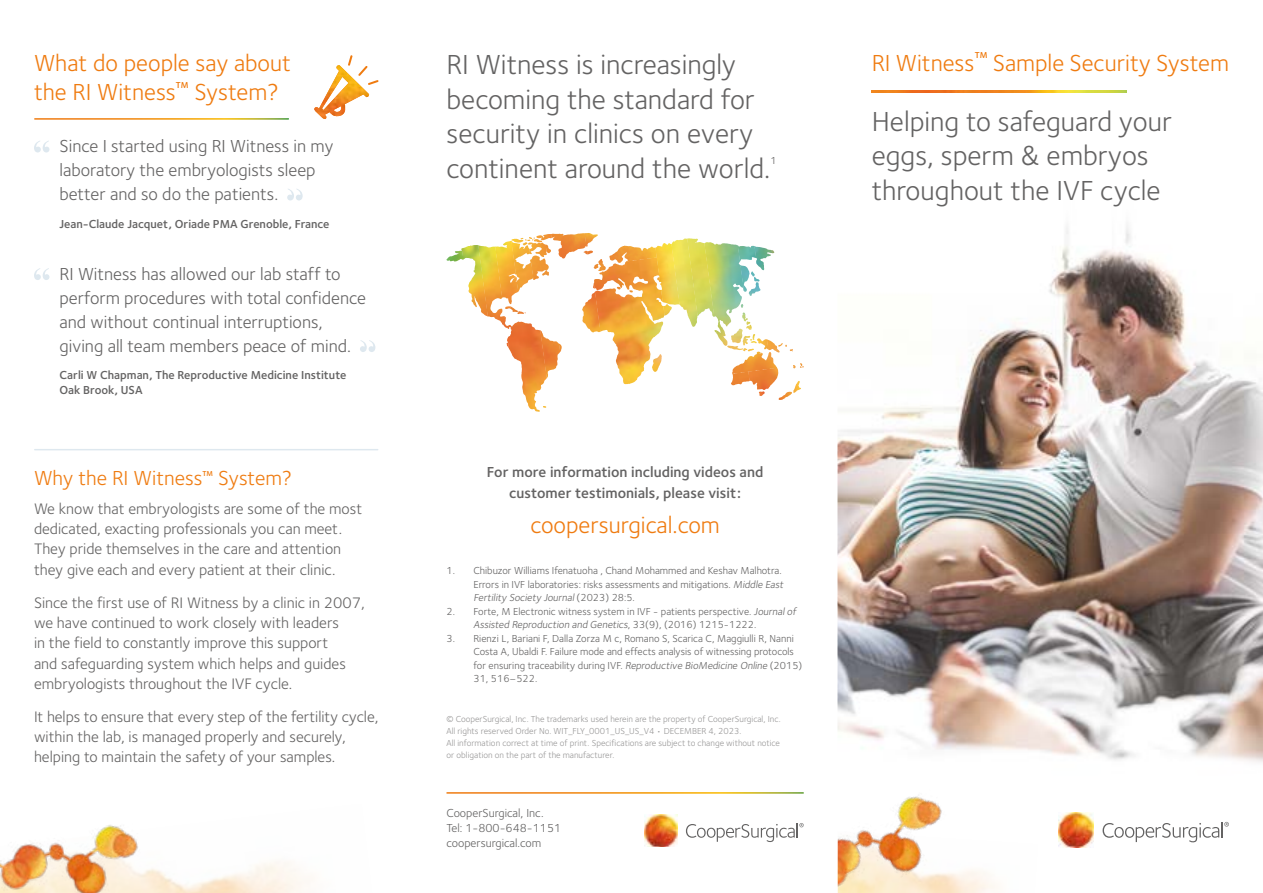
<style>
.page{position:relative;width:1263px;height:893px;background:#fff}
.page>*{position:absolute;margin:0;border:0;box-sizing:border-box;transform-origin:0 0}
.t1{font:28.5px/34.5px "Foundry Sterling";color:#646363}
.t2{font:24px/28.8px "Foundry Sterling";color:#ef7b10}
.t3{font:21px "Foundry Sterling";color:#ef7b10}
.t4{font:18px/24px "Foundry Sterling";color:#646363}
.t5{font:15.75px/20.2px "Foundry Sterling";color:#646363}
.t6{font:600 15px/21px "Foundry Sterling";color:#646363;text-align:center}
.t7{font:600 12px/14.4px "Foundry Sterling";color:#646363}
.t8{font:12px/15px "Foundry Sterling";color:#646363}
.t9{font:10.5px/13.5px "Foundry Sterling";color:#646363}
.t10{font:9px/12px "Foundry Sterling";color:#989797}
.t11{font:600 9px "Foundry Sterling";color:#ef7b10}
.t12{font:600 7.5px "Foundry Sterling";color:#ef7b10}
.s1{font-style:italic}
</style>
<div class="page">
<img style="left:838px;top:225px;width:425px;height:537px">
<img style="left:0;top:824px;width:155px;height:69px">
<img style="left:838px;top:796px;width:131px;height:97px">
<img style="left:872px;top:90px;width:255px;height:3px">
<svg style="left:314px;top:55px;width:65px;height:64px"></svg>
<hr style="left:35px;top:449px;width:343px;height:1px;background:#dee8ef">
<svg style="left:34px;top:141px;width:15px;height:11px"></svg>
<svg style="left:287px;top:189px;width:16px;height:11px"></svg>
<svg style="left:360px;top:340px;width:15px;height:12px"></svg>
<svg style="left:34px;top:268px;width:15px;height:12px"></svg>
<svg style="left:1102px;top:822px;width:127px;height:20px"></svg>
<img style="left:1058px;top:812px;width:35px;height:35px">
<svg style="left:686px;top:823px;width:118px;height:19px"></svg>
<img style="left:644px;top:814px;width:33px;height:33px">
<img style="left:750px;top:368px;width:49px;height:23px">
<img style="left:506px;top:322px;width:16px;height:49px">
<img style="left:731px;top:374px;width:19px;height:11px">
<img style="left:732px;top:353px;width:45px;height:21px">
<img style="left:540px;top:330px;width:20px;height:48px">
<svg style="left:559px;top:344px;width:3px;height:8px"></svg>
<img style="left:488px;top:247px;width:18px;height:81px">
<img style="left:463px;top:245px;width:14px;height:56px">
<img style="left:495px;top:241px;width:23px;height:63px">
<img style="left:515px;top:257px;width:19px;height:35px">
<img style="left:528px;top:243px;width:19px;height:14px">
<img style="left:546px;top:245px;width:5px;height:23px">
<img style="left:446px;top:248px;width:17px;height:13px">
<img style="left:594px;top:261px;width:32px;height:27px">
<img style="left:750px;top:338px;width:18px;height:22px">
<img style="left:785px;top:345px;width:19px;height:23px">
<img style="left:714px;top:243px;width:13px;height:103px">
<img style="left:767px;top:339px;width:16px;height:14px">
<img style="left:687px;top:238px;width:28px;height:93px">
<img style="left:582px;top:283px;width:18px;height:49px">
<img style="left:671px;top:239px;width:26px;height:88px">
<img style="left:655px;top:243px;width:25px;height:62px">
<img style="left:738px;top:245px;width:19px;height:47px">
<img style="left:755px;top:249px;width:16px;height:21px">
<img style="left:609px;top:246px;width:48px;height:17px">
<img style="left:731px;top:329px;width:24px;height:14px">
<img style="left:739px;top:314px;width:13px;height:15px">
<img style="left:716px;top:304px;width:29px;height:12px">
<img style="left:511px;top:306px;width:15px;height:8px">
<img style="left:749px;top:271px;width:11px;height:25px">
<svg style="left:505px;top:306px;width:6px;height:3px"></svg>
<img style="left:617px;top:287px;width:16px;height:5px">
<svg style="left:542px;top:270px;width:7px;height:6px"></svg>
<img style="left:584px;top:233px;width:18px;height:38px">
<img style="left:552px;top:233px;width:31px;height:15px">
<svg style="left:454px;top:258px;width:13px;height:3px"></svg>
<img style="left:529px;top:234px;width:23px;height:6px">
<h2 class="t2" style="left:34px;top:49px;width:259px">What do people say about the RI Witness</h2>
<p class="t11" style="left:176px;top:80px;width:14px">TM</p>
<h2 class="t2" style="left:194px;top:78px;width:86px">System?</h2>
<h3 class="t4" style="left:60px;top:135px;width:275px">Since I started using RI Witness in my laboratory the embryologists sleep better and so do the patients.</h3>
<p class="t7" style="left:60px;top:217px;width:272px">Jean-Claude Jacquet, Oriade PMA Grenoble, France</p>
<h3 class="t4" style="left:60px;top:262px;width:308px">RI Witness has allowed our lab staff to perform procedures with total confidence and without continual interruptions, giving all team members peace of mind.</h3>
<p class="t7" style="left:60px;top:368px;width:288px">Carli W Chapman, The Reproductive Medicine Institute<br>Oak Brook, USA</p>
<h1 class="t1" style="left:446px;top:48px;width:325px">RI Witness is increasingly becoming the standard for security in clinics on every continent around the world.</h1>
<p class="t9" style="left:770px;top:154px;width:8px">1</p>
<h3 class="t6" style="left:487px;top:462px;width:278px">For more information including videos and customer testimonials, please visit:</h3>
<h3 class="t3" style="left:34px;top:466px;width:170px">Why the RI Witness</h3>
<p class="t12" style="left:202px;top:469px;width:12px">TM</p>
<h3 class="t3" style="left:218px;top:466px;width:76px">System?</h3>
<h3 class="t5" style="left:34px;top:499px;width:330px">We know that embryologists are some of the most dedicated, exacting professionals you can meet.<br>They pride themselves in the care and attention they give each and every patient at their clinic.</h3>
<h3 class="t5" style="left:34px;top:592px;width:332px">Since the first use of RI Witness by a clinic in 2007, we have continued to work closely with leaders<br>in the field to constantly improve this support<br>and safeguarding system which helps and guides embryologists throughout the IVF cycle.</h3>
<h3 class="t5" style="left:34px;top:706px;width:346px">It helps to ensure that every step of the fertility cycle, within the lab, is managed properly and securely, helping to maintain the safety of your samples.</h3>
<p class="t10" style="left:446px;top:713px;width:336px">© CooperSurgical, Inc. The trademarks used herein are the property of CooperSurgical, Inc.</p>
<h2 class="t2" style="left:530px;top:511px;width:191px">coopersurgical.com</h2>
<p class="t9" style="left:473px;top:564px;width:313px;text-indent:-27px">1. Chibuzor Williams Ifenatuoha , Chand Mohammed and Keshav Malhotra.<br>Errors in IVF laboratories: risks assessments and mitigations. <span class="s1">Middle East<br>Fertility Society Journal</span>( 2 0 2 3 ) 2 8 : 5 .</p>
<p class="t9" style="left:473px;top:604px;width:326px;text-indent:-27px">2. Forte, M Electronic witness system in IVF - patients perspective. <span class="s1">Journalof<br>Assisted Reproduction and Genetics</span>, 3 3 ( 9 ) , ( 2 0 1 6 ) 1 2 1 5 - 1 2 2 2 .</p>
<p class="t9" style="left:473px;top:631px;width:330px;text-indent:-27px">3. Rienzi L, Bariani F, Dalla Zorza M c, Romano S, Scarica C, Maggiulli R, Nanni Costa A, Ubaldi F. Failure mode and effects analysis of witnessing protocols for ensuring traceability during IVF. <span class="s1">Reproductive BioMedicine Online</span> (2015)<br>31, 516–522.</p>
<p class="t10" style="left:446px;top:725px;width:296px">All rights reserved Order No. WIT_FLY_0001_US_US_V4 • DECEMBER 4, 2023.</p>
<p class="t10" style="left:446px;top:737px;width:335px">All information correct at time of print. Specifications are subject to change without notice or obligation on the part of the manufacturer.</p>
<p class="t8" style="left:446px;top:805px;width:116px">CooperSurgical, Inc.<br>Tel: 1-800-648-1151 coopersurgical.com</p>
<p class="t11" style="left:975px;top:49px;width:14px">TM</p>
<h2 class="t2" style="left:993px;top:49px;width:238px">Sample Security System</h2>
<h2 class="t2" style="left:872px;top:49px;width:104px">RI Witness</h2>
<h1 class="t1" style="left:872px;top:104px;width:302px">Helping to safeguard your eggs, sperm &amp; embryos throughout the IVF cycle</h1>
</div>
